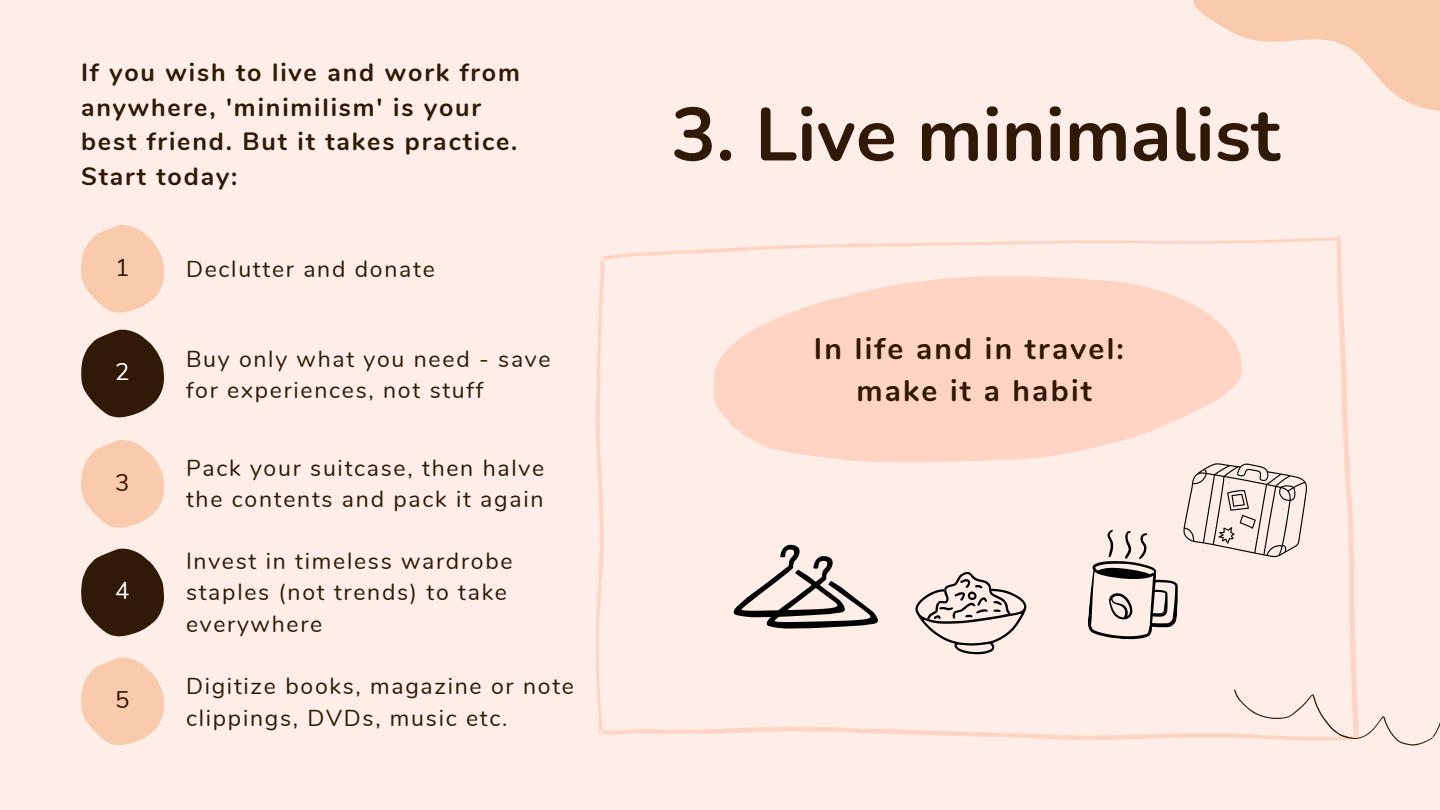
<style>
.page{position:relative;width:1440px;height:810px;background:#ffeee7}
.page>*{position:absolute;margin:0;border:0;box-sizing:border-box;transform-origin:0 0}
.t1{font:700 75px "Nunito";color:#301906}
.t2{font:700 30px "Nunito";letter-spacing:.075em;color:#301906}
.t3{font:700 25px/34.5px "Nunito";letter-spacing:.075em;color:#301906}
.t4{font:24px "Nunito";color:#301906}
.t5{font:24px "Nunito";color:#fffefd}
.t6{font:23px/31.5px "Nunito";letter-spacing:.075em;color:#301906}
</style>
<div class="page">
<svg style="left:596px;top:235px;width:761px;height:505px"></svg>
<svg style="left:714px;top:276px;width:528px;height:187px;fill:#ffd4c4"></svg>
<svg style="left:1234px;top:689px;width:206px;height:57px"></svg>
<svg style="left:1194px;top:0;width:246px;height:111px"></svg>
<svg style="left:911px;top:562px;width:126px;height:110px"></svg>
<svg style="left:81px;top:225px;width:83px;height:88px"></svg>
<svg style="left:81px;top:657px;width:83px;height:88px"></svg>
<svg style="left:81px;top:440px;width:83px;height:88px"></svg>
<svg style="left:81px;top:330px;width:83px;height:87px"></svg>
<svg style="left:81px;top:549px;width:83px;height:87px"></svg>
<svg style="left:1087px;top:463px;width:221px;height:180px"></svg>
<svg style="left:733px;top:543px;width:145px;height:86px"></svg>
<p class="t3" style="left:81px;top:56px;width:441px">If you wish to live and work from anywhere, 'minimilism' is your best friend. But it takes practice.<br>Start today:</p>
<p class="t4" style="left:115px;top:251px;width:16px">1</p>
<p class="t5" style="left:115px;top:356px;width:16px">2</p>
<p class="t4" style="left:115px;top:466px;width:16px">3</p>
<p class="t5" style="left:115px;top:575px;width:16px">4</p>
<p class="t4" style="left:115px;top:684px;width:16px">5</p>
<p class="t6" style="left:186px;top:253px;width:250px">Declutter and donate</p>
<p class="t6" style="left:186px;top:344px;width:366px">Buy only what you need - save for experiences, not stuff</p>
<p class="t6" style="left:186px;top:452px;width:360px">Pack your suitcase, then halve the contents and pack it again</p>
<p class="t6" style="left:186px;top:545px;width:328px">Invest in timeless wardrobe staples (not trends) to take everywhere</p>
<p class="t6" style="left:186px;top:671px;width:390px">Digitize books, magazine or note clippings, DVDs, music etc.</p>
<p class="t1" style="left:671px;top:85px;width:610px">3. Live minimalist</p>
<p class="t2" style="left:814px;top:329px;width:312px">In life and in travel:</p>
<p class="t2" style="left:856px;top:370px;width:237px">make it a habit</p>
</div>
